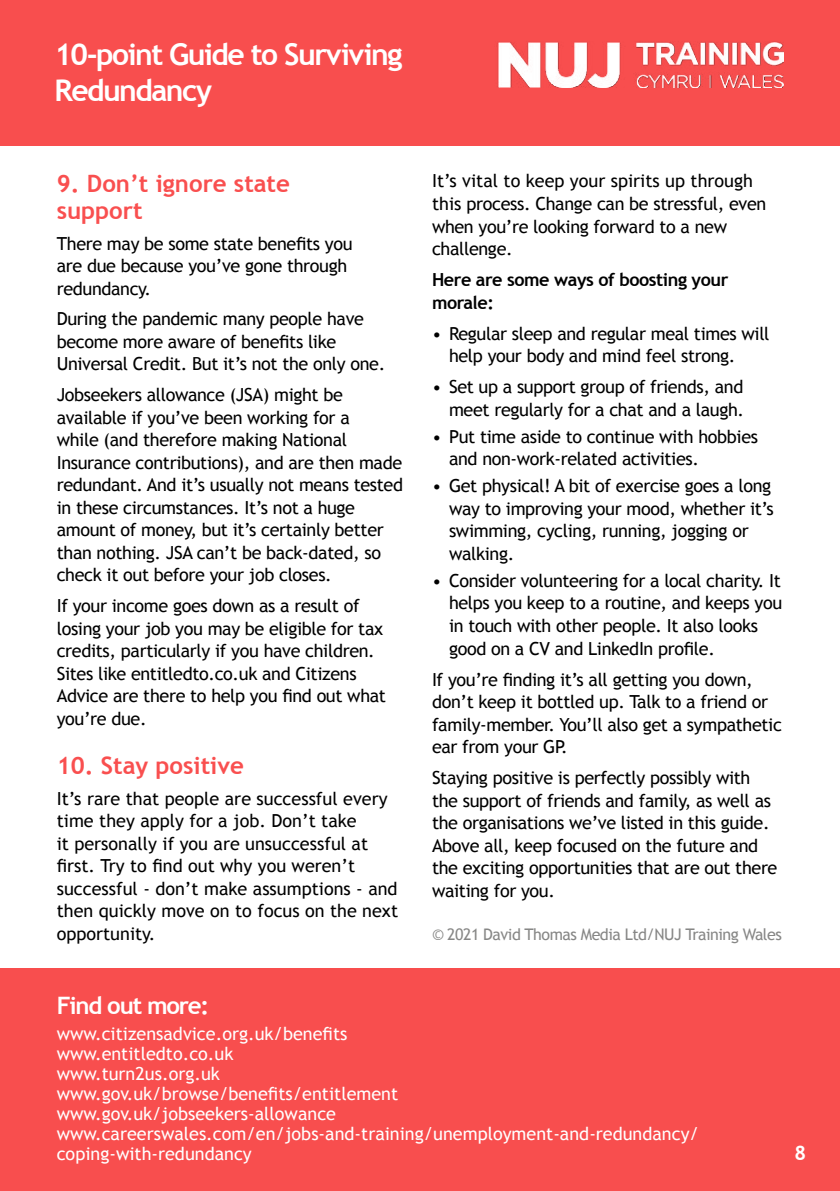
<style>
.page{position:relative;width:840px;height:1191px;background:#fff}
.page>*{position:absolute;margin:0;border:0;box-sizing:border-box;transform-origin:0 0}
.t1{font:700 30px/36px "Trebuchet MS";letter-spacing:-.05em;color:#fff}
.t2{font:700 24px/26.8px "Trebuchet MS";color:#f94f4f}
.t3{font:700 24px "Trebuchet MS";letter-spacing:-.05em;color:#fff}
.t4{font:700 20px "Trebuchet MS";color:#fff}
.t5{font:18px/22.6px "Trebuchet MS";letter-spacing:-.02em;color:#000}
.t6{font:18px/20px "Trebuchet MS";color:#fff}
.t7{font:18px/22.4px "Trebuchet MS";color:#000}
.t8{font:700 18px/22.6px "Trebuchet MS";letter-spacing:-.025em;color:#000}
.t9{font:16px "Trebuchet MS";letter-spacing:-.03em;color:#878786}
</style>
<div class="page">
<div style="left:0;top:968px;width:839px;height:223px;background:#f84e4e"></div>
<div style="left:0;top:0;width:839px;height:146px;background:#f84e4e"></div>
<img style="left:497px;top:41px;width:285px;height:47px">
<h1 class="t1" style="left:54px;top:36px;width:349px">10-point Guide to Surviving<br>Redundancy</h1>
<h2 class="t2" style="left:57px;top:170px;width:234px">9. Don’t ignore state support</h2>
<p class="t5" style="left:57px;top:232px;width:297px">There may be some state benefits you are due because you’ve gone through redundancy.</p>
<p class="t5" style="left:57px;top:308px;width:330px">During the pandemic many people have become more aware of benefits like<br>Universal Credit. But it’s not the only one.</p>
<p class="t5" style="left:57px;top:384px;width:347px">Jobseekers allowance (JSA) might be available if you’ve been working for a<br>while (and therefore making National Insurance contributions), and are then made redundant. And it’s usually not means tested in these circumstances. It’s not a huge amount of money, but it’s certainly better than nothing. JSA can’t be back-dated, so check it out before your job closes.</p>
<p class="t5" style="left:57px;top:595px;width:330px">If your income goes down as a result of losing your job you may be eligible for tax credits, particularly if you have children.<br>Sites like entitledto.co.uk and Citizens Advice are there to help you find out what you’re due.</p>
<h2 class="t2" style="left:57px;top:752px;width:188px">10. Stay positive</h2>
<p class="t7" style="left:57px;top:787px;width:343px">It’s rare that people are successful every time they apply for a job. Don’t take<br>it personally if you are unsuccessful at first. Try to find out why you weren’t successful - don’t make assumptions - and then quickly move on to focus on the next opportunity.</p>
<p class="t5" style="left:432px;top:170px;width:336px">It’s vital to keep your spirits up through this process. Change can be stressful, even when you’re looking forward to a new challenge.</p>
<p class="t8" style="left:432px;top:268px;width:298px">Here are some ways of boosting your morale:</p>
<p class="t5" style="left:449px;top:322px;width:322px;text-indent:-17px">• Regular sleep and regular meal times will help your body and mind feel strong.</p>
<p class="t5" style="left:432px;top:376px;width:313px;text-align:right">• Set up a support group of friends, and meet regularly for a chat and a laugh.</p>
<p class="t5" style="left:449px;top:425px;width:310px;text-indent:-17px">• Put time aside to continue with hobbies and non-work-related activities.</p>
<p class="t5" style="left:449px;top:475px;width:326px;text-indent:-17px">• Get physical! A bit of exercise goes a long way to improving your mood, whether it’s swimming, cycling, running, jogging or walking.</p>
<p class="t5" style="left:449px;top:569px;width:334px;text-indent:-17px">• Consider volunteering for a local charity. It helps you keep to a routine, and keeps you in touch with other people. It also looks good on a CV and LinkedIn profile.</p>
<p class="t5" style="left:432px;top:668px;width:351px">If you’re finding it’s all getting you down, don’t keep it bottled up. Talk to a friend or family-member. You’ll also get a sympathetic ear from your GP.</p>
<p class="t5" style="left:432px;top:766px;width:347px">Staying positive is perfectly possibly with the support of friends and family, as well as the organisations we’ve listed in this guide.<br>Above all, keep focused on the future and the exciting opportunities that are out there waiting for you.</p>
<p class="t9" style="left:432px;top:924px;width:351px">© 2021 David Thomas Media Ltd/NUJ Training Wales</p>
<h2 class="t3" style="left:57px;top:990px;width:154px">Find out more:</h2>
<p class="t6" style="left:57px;top:1024px;width:643px">www.citizensadvice.org.uk/benefits<br>www.entitledto.co.uk<br>www.turn2us.org.uk<br>www.gov.uk/browse/benefits/entitlement<br>www.gov.uk/jobseekers-allowance www.careerswales.com/en/jobs-and-training/unemployment-and-redundancy/ coping-with-redundancy</p>
<p class="t4" style="left:794px;top:1140px;width:13px">8</p>
</div>
